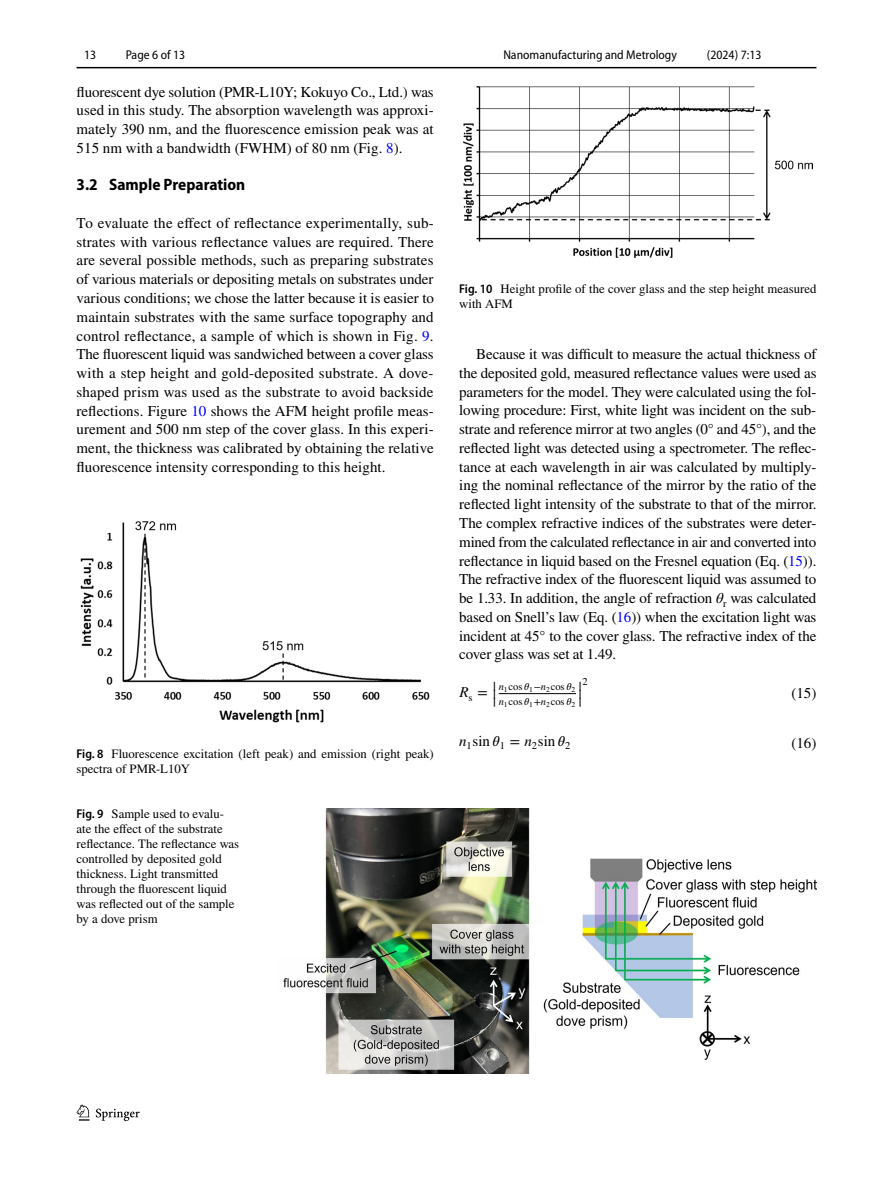
<style>
.page{position:relative;width:893px;height:1187px;background:#fff}
.page>*{position:absolute;margin:0;border:0;box-sizing:border-box;transform-origin:0 0}
.t1{font:700 semi-condensed 16.5px "Myriad Pro";color:#000}
.t2{font:15px/18.8px "STIX";letter-spacing:.005em;color:#000;text-align:justify}
.t3{font:15px "STIX General Regular 15";color:#000}
.t4{font:15px "STIX Math Extensions Regular 8";color:#000}
.t5{font:15px "STIX General Italic 15";color:#000}
.t6{font:12.75px/15px "STIX";color:#000}
.t7{font:semi-condensed 12.75px "Myriad Pro";color:#000}
.t8{font:10.5px/15px "STIX General Regular 16";color:#000}
.s1{color:#00f}
.s2{font-family:"Myriad Pro";font-weight:600;font-stretch:semi-condensed}
.s3{font-style:italic}
.s4{font-family:"STIX General Italic 15"}
.s5{font-family:"STIX Math Italic 8"}
.s6{font-family:"STIX Math Regular 16"}
.s7{font-family:"STIX General Italic 16"}
.s8{font-family:"STIX Math Italic 7"}
.s9{font-family:"STIX Math Regular 15"}
</style>
<div class="page">
<hr style="left:77px;top:67px;width:739px;height:1px;background:#000">
<svg style="left:77px;top:1104px;width:12px;height:16px"></svg>
<svg style="left:96px;top:1108px;width:44px;height:12px"></svg>
<hr style="left:499px;top:693px;width:77px;height:1px;background:#000">
<img style="left:81px;top:521px;width:348px;height:201px">
<img style="left:283px;top:808px;width:533px;height:265px">
<img style="left:463px;top:87px;width:349px;height:171px">
<p class="t7" style="left:84px;top:48px;width:14px">13</p>
<p class="t7" style="left:126px;top:48px;width:61px">Page 6 of 13</p>
<p class="t7" style="left:503px;top:48px;width:175px">Nanomanufacturing and Metrology</p>
<p class="t7" style="left:707px;top:48px;width:56px">(2024) 7:13</p>
<p class="t2" style="left:77px;top:83px;width:359px">fluorescent dye solution (PMR-L10Y; Kokuyo Co., Ltd.) was used in this study. The absorption wavelength was approxi&shy;mately 390 nm, and the fluorescence emission peak was at 515 nm with a bandwidth (FWHM) of 80 nm (Fig. <span class="s1">8</span>).</p>
<p class="t1" style="left:77px;top:176px;width:170px">3.2 Sample Preparation</p>
<p class="t2" style="left:77px;top:214px;width:359px">To evaluate the effect of reflectance experimentally, sub&shy;strates with various reflectance values are required. There are several possible methods, such as preparing substrates of various materials or depositing metals on substrates under various conditions; we chose the latter because it is easier to maintain substrates with the same surface topography and control reflectance, a sample of which is shown in Fig. <span class="s1">9</span>.<br>The fluorescent liquid was sandwiched between a cover glass with a step height and gold-deposited substrate. A dove&shy;shaped prism was used as the substrate to avoid backside reflections. Figure <span class="s1">10</span> shows the AFM height profile meas&shy;urement and 500 nm step of the cover glass. In this experi&shy;ment, the thickness was calibrated by obtaining the relative fluorescence intensity corresponding to this height.</p>
<p class="t6" style="left:459px;top:282px;width:359px"><span class="s2">Fig. 10</span> Height profile of the cover glass and the step height measured with AFM</p>
<p class="t2" style="left:459px;top:346px;width:359px;text-indent:17px">Because it was difficult to measure the actual thickness of the deposited gold, measured reflectance values were used as parameters for the model. They were calculated using the fol&shy;lowing procedure: First, white light was incident on the sub&shy;strate and reference mirror at two angles (0° and 45°), and the reflected light was detected using a spectrometer. The reflec&shy;tance at each wavelength in air was calculated by multiply&shy;ing the nominal reflectance of the mirror by the ratio of the reflected light intensity of the substrate to that of the mirror.<br>The complex refractive indices of the substrates were deter&shy;mined from the calculated reflectance in air and converted into reflectance in liquid based on the Fresnel equation (Eq. (<span class="s1">15</span>)).<br>The refractive index of the fluorescent liquid was assumed to be 1.33. In addition, the angle of refraction <span class="s3">θ</span><sub>r</sub> was calculated based on Snell’s law (Eq. (<span class="s1">16</span>)) when the excitation light was incident at 45° to the cover glass. The refractive index of the cover glass was set at 1.49.</p>
<p class="t5" style="left:459px;top:687px;width:11px">R</p>
<p class="t2" style="left:791px;top:684px;width:26px">(15)</p>
<p class="t8" style="left:583px;top:675px;width:7px">2</p>
<p class="t4" style="left:492px;top:675px;width:6px">|</p>
<p class="t4" style="left:492px;top:683px;width:6px">|</p>
<p class="t4" style="left:492px;top:692px;width:6px">|</p>
<p class="t8" style="left:499px;top:679px;width:78px"><span class="s4">n</span><sub>1</sub>cos <span class="s5">𝜃</span><sub>1</sub><span class="s6">−</span><span class="s4">n</span><sub>2</sub>cos <span class="s5">𝜃</span><sub>2 </sub><span class="s4">n</span><sub>1</sub>cos <span class="s5">𝜃</span><sub>1</sub><span class="s6">+</span><span class="s4">n</span><sub>2</sub>cos <span class="s5">𝜃</span><sub>2</sub></p>
<p class="t4" style="left:578px;top:675px;width:6px">|</p>
<p class="t4" style="left:578px;top:683px;width:6px">|</p>
<p class="t4" style="left:578px;top:692px;width:6px">|</p>
<p class="t8" style="left:469px;top:691px;width:21px">s <sup>=</sup></p>
<p class="t6" style="left:77px;top:747px;width:359px"><span class="s2">Fig. 8</span> Fluorescence excitation (left peak) and emission (right peak) spectra of PMR-L10Y</p>
<p class="t6" style="left:77px;top:807px;width:164px"><span class="s2">Fig. 9</span> Sample used to evalu&shy;ate the effect of the substrate reflectance. The reflectance was controlled by deposited gold thickness. Light transmitted through the fluorescent liquid was reflected out of the sample by a dove prism</p>
<p class="t3" style="left:459px;top:735px;width:113px"><span class="s7">n</span><sub>1</sub>sin <span class="s8">𝜃</span><sub>1</sub> <span class="s9">=</span> <span class="s7">n</span><sub>2</sub>sin <span class="s8">𝜃</span><sub>2</sub></p>
<p class="t2" style="left:791px;top:734px;width:26px">(16)</p>
</div>
